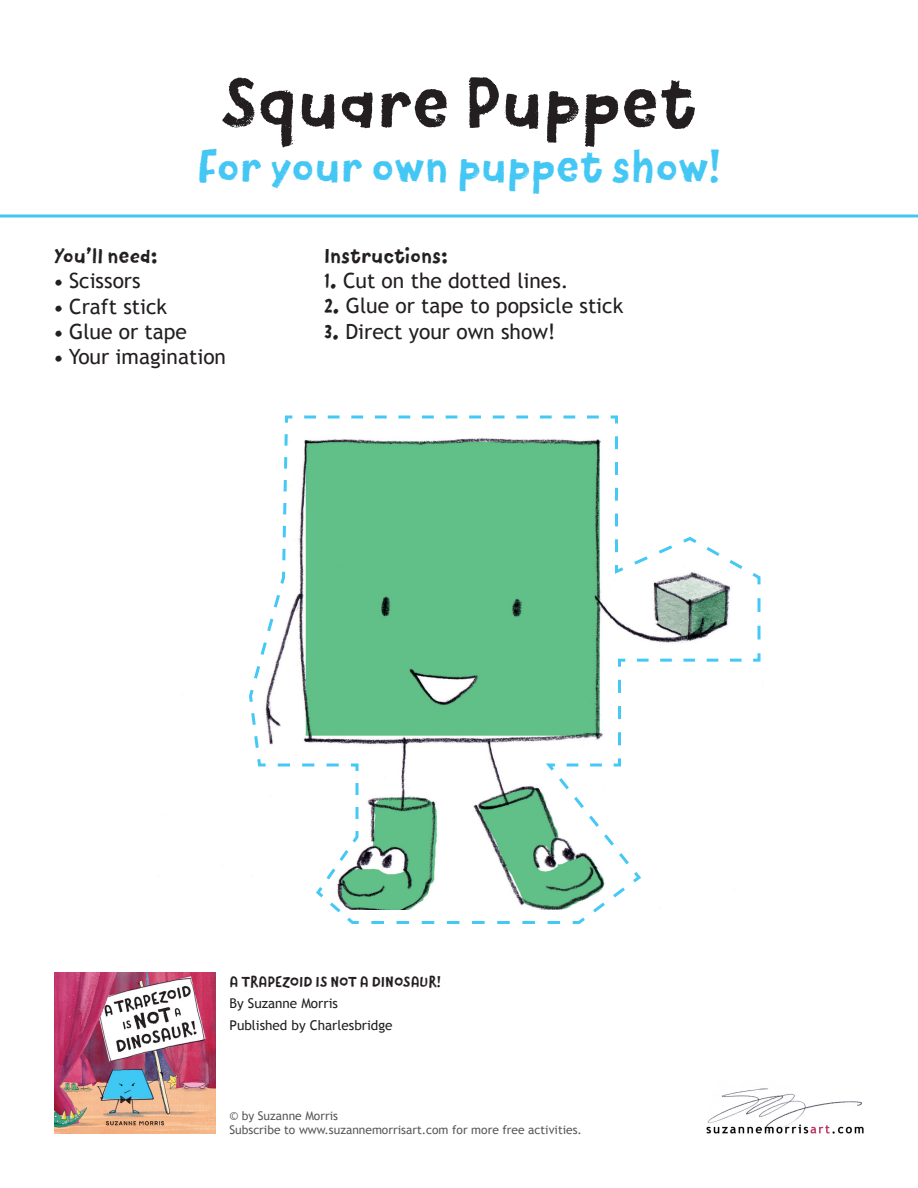
<style>
.page{position:relative;width:918px;height:1188px;background:#fff}
.page>*{position:absolute;margin:0;border:0;box-sizing:border-box;transform-origin:0 0}
.t1{font:72px "Canvas Text Sans";color:#231f20}
.t2{font:45px "Canvas Text Sans";color:#44c7f4}
.t3{font:21px "Trebuchet MS";color:#231f20}
.t4{font:21px "Canvas Text Sans";color:#231f20}
.t5{font:15px "Canvas Text Sans";color:#231f20}
.t6{font:13.5px/21.6px "Trebuchet MS";color:#231f20}
.t7{font:12px/14.4px "Trebuchet MS";color:#58595b}
.s1{font-family:"Canvas Text Sans"}
</style>
<div class="page">
<img style="left:54px;top:972px;width:162px;height:162px">
<img style="left:706px;top:1088px;width:158px;height:46px">
<svg style="left:0;top:214px;width:918px;height:4px"></svg>
<svg style="left:249px;top:415px;width:512px;height:509px"></svg>
<h1 class="t1" style="left:222px;top:61px;width:476px">Square Puppet</h1>
<h2 class="t2" style="left:197px;top:140px;width:526px">For your own puppet show!</h2>
<p class="t4" style="left:54px;top:244px;width:105px">You’ll need:</p>
<p class="t3" style="left:54px;top:269px;width:88px"><span class="s1">•</span> Scissors</p>
<p class="t3" style="left:54px;top:294px;width:115px"><span class="s1">•</span> Craft stick</p>
<p class="t3" style="left:54px;top:319px;width:135px"><span class="s1">•</span> Glue or tape</p>
<p class="t3" style="left:54px;top:344px;width:174px"><span class="s1">•</span> Your imagination</p>
<p class="t4" style="left:324px;top:243px;width:125px">Instructions:</p>
<p class="t3" style="left:324px;top:268px;width:246px"><span class="s1">1.</span> Cut on the dotted lines.</p>
<p class="t3" style="left:324px;top:294px;width:301px"><span class="s1">2.</span> Glue or tape to popsicle stick</p>
<p class="t3" style="left:324px;top:319px;width:233px"><span class="s1">3.</span> Direct your own show!</p>
<p class="t5" style="left:230px;top:973px;width:213px">A TRAPEZOID IS NOT A DINOSAUR!</p>
<p class="t6" style="left:230px;top:993px;width:165px">By Suzanne Morris<br>Published by Charlesbridge</p>
<p class="t7" style="left:230px;top:1108px;width:354px">© by Suzanne Morris<br>Subscribe to www.suzannemorrisart.com for more free activities.</p>
</div>
